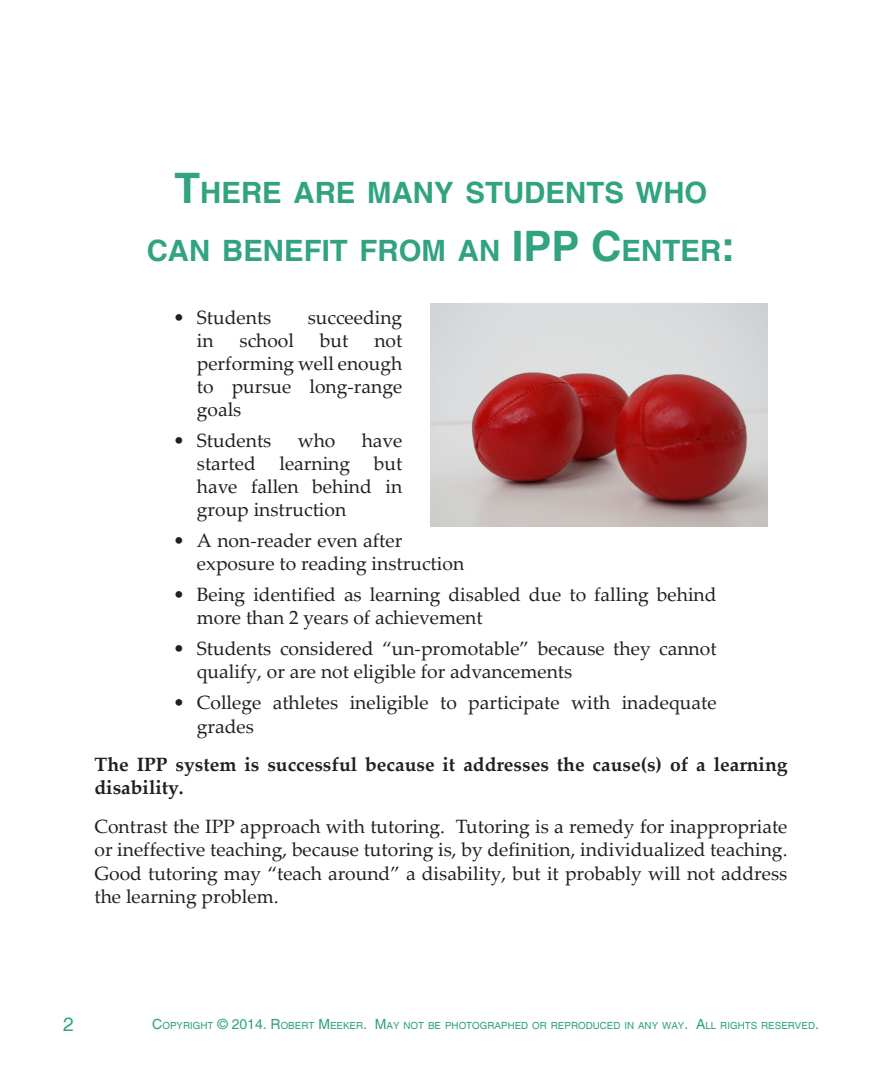
<style>
.page{position:relative;width:882px;height:1071px;background:#fff}
.page>*{position:absolute;margin:0;border:0;box-sizing:border-box;transform-origin:0 0}
.Heading{font:700 29.4px "Helvetica";color:#31a381}
.t1{font:19.25px/23.1px "Palatino Linotype";color:#231f20}
.t2{font:700 19.25px/23.1px "Palatino Linotype";color:#231f20}
.t3{font:19.25px "Helvetica";color:#31a381}
.t4{font:9.8px "Helvetica";color:#31a381}
.s1{font-size:42px}
.s2{font-size:14px}
</style>
<div class="page">
<img style="left:431px;top:303px;width:336px;height:224px">
<p class="Heading" style="left:175px;top:175px;width:532px"><span class="s1">T</span>HERE ARE MANY STUDENTS WHO</p>
<p class="Heading" style="left:147px;top:233px;width:590px">CAN BENEFIT FROM AN <span class="s1">IPP C</span>ENTER<span class="s1">:</span></p>
<p class="t1" style="left:173px;top:305px;width:100px">• Students</p>
<p class="t1" style="left:308px;top:305px;width:96px">succeeding</p>
<p class="t1" style="left:197px;top:328px;width:18px">in</p>
<p class="t1" style="left:240px;top:328px;width:56px">school</p>
<p class="t1" style="left:320px;top:328px;width:30px">but</p>
<p class="t1" style="left:197px;top:328px;width:207px;text-align:justify;text-indent:177px">not performing well enough to pursue long-range goals</p>
<p class="t1" style="left:173px;top:428px;width:100px">• Students</p>
<p class="t1" style="left:298px;top:428px;width:39px">who</p>
<p class="t1" style="left:197px;top:428px;width:207px;text-align:justify;text-indent:165px">have started learning but have fallen behind in group instruction</p>
<p class="t1" style="left:197px;top:528px;width:269px;text-indent:-24px">• A non-reader even after exposure to reading instruction</p>
<p class="t1" style="left:197px;top:582px;width:521px;text-indent:-24px">• Being identified as learning disabled due to falling behind more than 2 years of achievement</p>
<p class="t1" style="left:197px;top:637px;width:521px;text-indent:-24px">• Students considered “un-promotable” because they cannot qualify, or are not eligible for advancements</p>
<p class="t1" style="left:197px;top:691px;width:521px;text-indent:-24px">• College athletes ineligible to participate with inadequate grades</p>
<p class="t2" style="left:94px;top:753px;width:695px">The IPP system is successful because it addresses the cause(s) of a learning disability.</p>
<p class="t1" style="left:94px;top:815px;width:695px;text-align:justify">Contrast the IPP approach with tutoring. Tutoring is a remedy for inappropriate or ineffective teaching, because tutoring is, by definition, individualized teaching.<br>Good tutoring may “teach around” a disability, but it probably will not address the learning problem.</p>
<p class="t3" style="left:63px;top:1013px;width:12px">2</p>
<p class="t4" style="left:152px;top:1020px;width:668px"><span class="s2">C</span>OPYRIGHT <span class="s2">© 2014. R</span>OBERT <span class="s2">M</span>EEKER<span class="s2">. M</span>AY NOT BE PHOTOGRAPHED OR REPRODUCED IN ANY WAY<span class="s2">. A</span>LL RIGHTS RESERVED<span class="s2">.</span></p>
</div>
